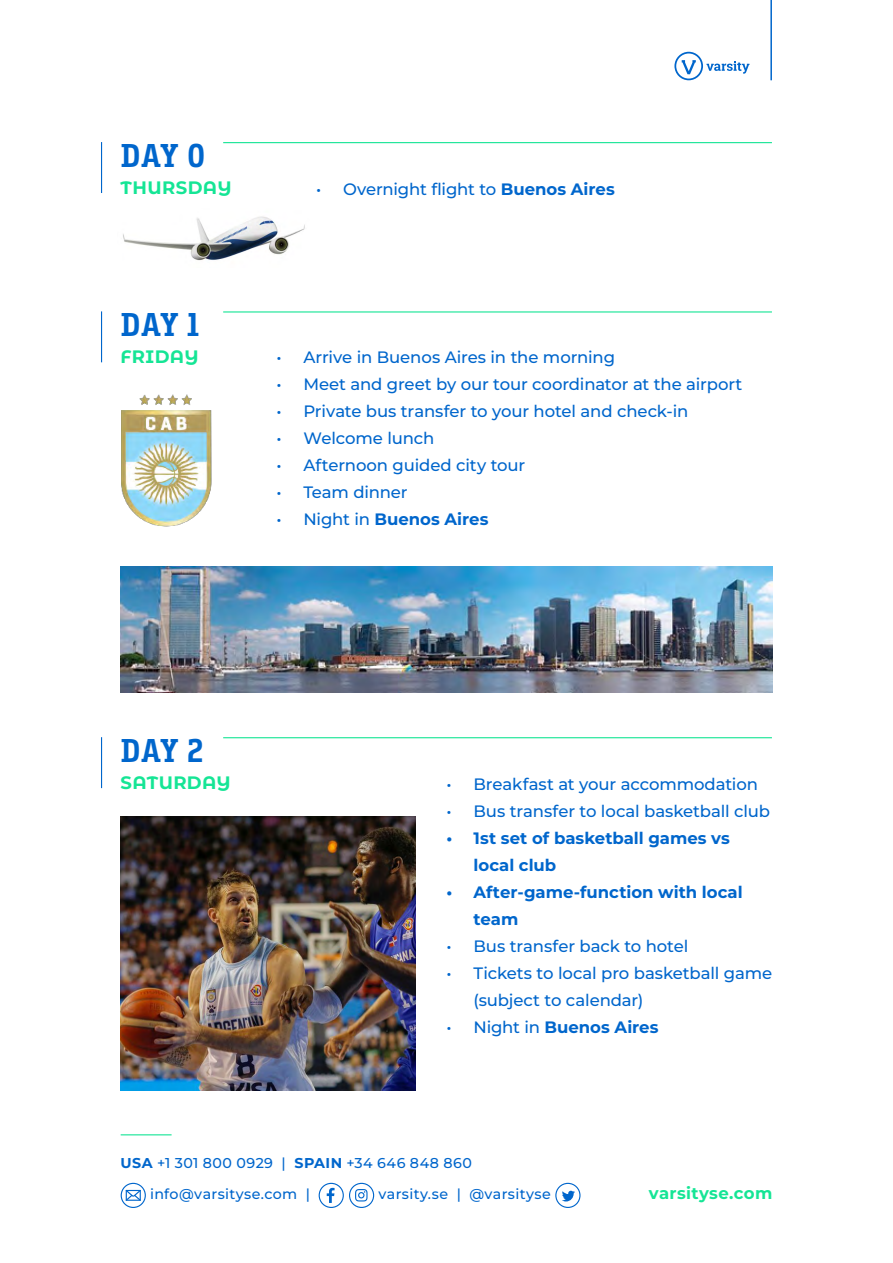
<style>
.page{position:relative;width:893px;height:1263px;background:#fff}
.page>*{position:absolute;margin:0;border:0;box-sizing:border-box;transform-origin:0 0}
.t1{font:700 33px "Bunday Slab";letter-spacing:.005em;color:#06c}
.t2{font:700 18px "Montserrat Alternates";letter-spacing:.02em;color:#15e595}
.t3{font:500 16.5px/27px "Montserrat";letter-spacing:-.01em;color:#06c}
.t4{font:700 16.5px/27px "Montserrat";color:#06c}
.t5{font:700 16.5px "Montserrat";letter-spacing:.02em;color:#15e595}
.t6{font:500 14.25px "Montserrat";letter-spacing:.03em;color:#06c}
.s1{font-weight:700}
.s2{font-weight:500}
</style>
<div class="page">
<hr style="left:770px;top:0;width:2px;height:80px;background:#06c">
<svg style="left:674px;top:52px;width:75px;height:28px"></svg>
<svg style="left:121px;top:1183px;width:25px;height:25px"></svg>
<svg style="left:319px;top:1183px;width:55px;height:25px"></svg>
<svg style="left:555px;top:1183px;width:25px;height:25px"></svg>
<hr style="left:121px;top:1134px;width:51px;height:1px;background:#15e595">
<img style="left:121px;top:566px;width:651px;height:127px">
<img style="left:123px;top:216px;width:182px;height:45px">
<img style="left:121px;top:395px;width:91px;height:132px">
<img style="left:121px;top:816px;width:294px;height:275px">
<hr style="left:223px;top:737px;width:549px;height:1px;background:#15e595">
<hr style="left:101px;top:737px;width:1px;height:51px;background:#06c">
<hr style="left:223px;top:311px;width:549px;height:1px;background:#15e595">
<hr style="left:101px;top:311px;width:1px;height:51px;background:#06c">
<hr style="left:223px;top:142px;width:549px;height:1px;background:#15e595">
<hr style="left:101px;top:142px;width:1px;height:51px;background:#06c">
<h1 class="t1" style="left:121px;top:135px;width:86px">DAY 0</h1>
<p class="t2" style="left:121px;top:174px;width:112px">THURSDAY</p>
<h1 class="t1" style="left:121px;top:305px;width:80px">DAY 1</h1>
<p class="t2" style="left:121px;top:343px;width:79px">FRIDAY</p>
<p class="t3" style="left:316px;top:175px;width:300px">• Overnight flight to <span class="s1">Buenos Aires</span></p>
<p class="t3" style="left:276px;top:344px;width:340px">• Arrive in Buenos Aires in the morning</p>
<p class="t3" style="left:276px;top:371px;width:467px">• Meet and greet by our tour coordinator at the airport</p>
<p class="t3" style="left:276px;top:398px;width:413px">• Private bus transfer to your hotel and check-in</p>
<p class="t3" style="left:276px;top:425px;width:160px">• Welcome lunch</p>
<p class="t3" style="left:276px;top:452px;width:250px">• Afternoon guided city tour</p>
<p class="t3" style="left:276px;top:479px;width:133px">• Team dinner</p>
<p class="t4" style="left:276px;top:506px;width:214px"><span class="s2">• Night in</span> Buenos Aires</p>
<h1 class="t1" style="left:121px;top:730px;width:84px">DAY 2</h1>
<p class="t2" style="left:121px;top:769px;width:112px">SATURDAY</p>
<p class="t3" style="left:446px;top:770px;width:313px">• Breakfast at your accommodation</p>
<p class="t3" style="left:446px;top:797px;width:325px">• Bus transfer to local basketball club</p>
<p class="t4" style="left:473px;top:824px;width:258px;text-indent:-27px">• 1st set of basketball games vs local club</p>
<p class="t4" style="left:473px;top:878px;width:271px;text-indent:-27px">• After-game-function with local team</p>
<p class="t3" style="left:446px;top:932px;width:243px">• Bus transfer back to hotel</p>
<p class="t3" style="left:473px;top:959px;width:300px;text-indent:-27px">• Tickets to local pro basketball game (subject to calendar)</p>
<p class="t4" style="left:446px;top:1013px;width:214px"><span class="s2">• Night in</span> Buenos Aires</p>
<p class="t6" style="left:121px;top:1153px;width:353px"><span class="s1">USA</span> +1 301 800 0929 | <span class="s1">SPAIN</span> +34 646 848 860</p>
<p class="t6" style="left:150px;top:1184px;width:161px">info@varsityse.com |</p>
<p class="t6" style="left:379px;top:1184px;width:174px">varsity.se | @varsityse</p>
<p class="t5" style="left:649px;top:1182px;width:125px">varsityse.com</p>
</div>
